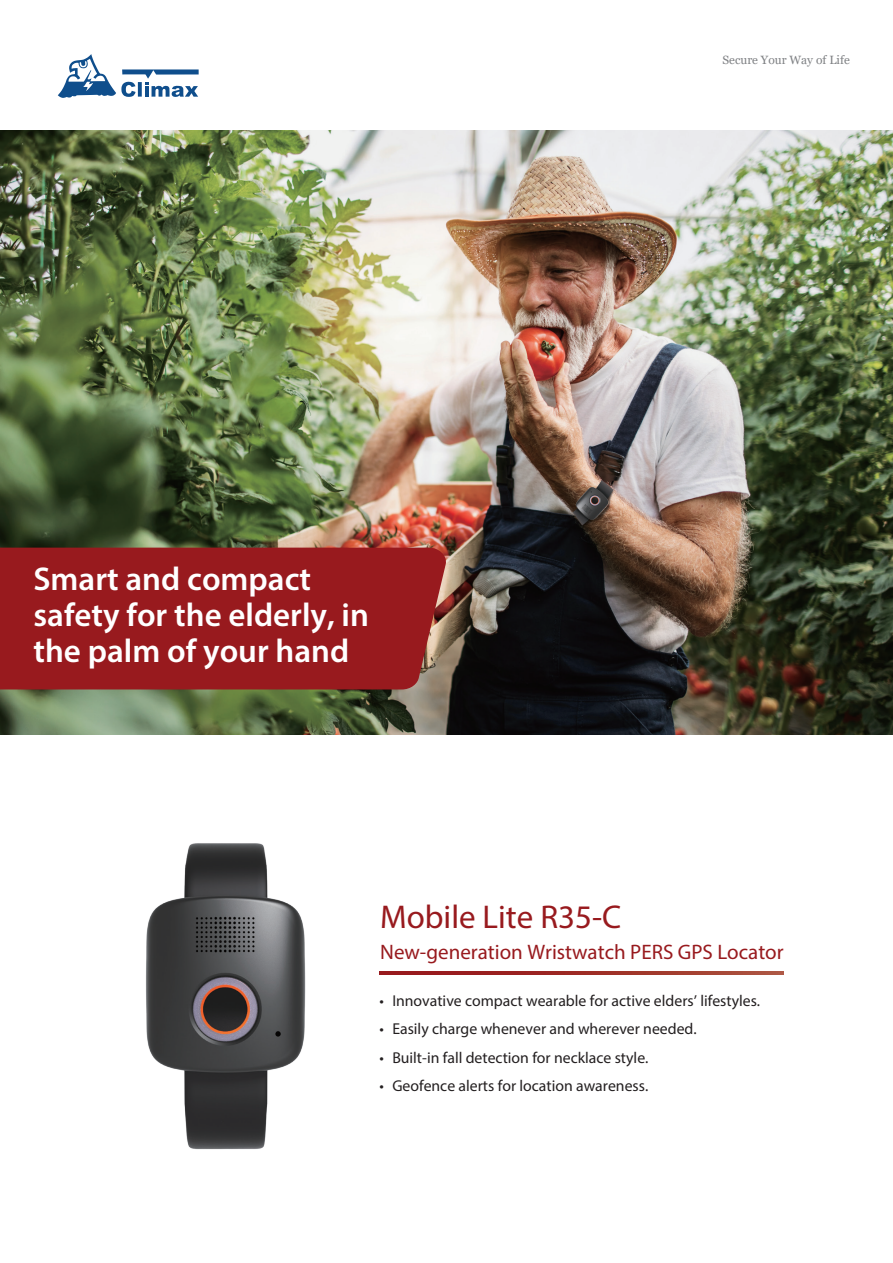
<style>
.page{position:relative;width:893px;height:1263px;background:#fff}
.page>*{position:absolute;margin:0;border:0;box-sizing:border-box;transform-origin:0 0}
.t1{font:600 33px/36px "Myriad Pro";color:#fff}
.t2{font:33px "Myriad Pro";color:#981a1e}
.t3{font:21px "Myriad Pro";color:#981a1e}
.t4{font:15.75px "Myriad Pro";color:#231f20}
.t5{font:12px "Georgia";color:#808285}
</style>
<div class="page">
<svg style="left:58px;top:54px;width:141px;height:44px"></svg>
<img style="left:0;top:130px;width:892px;height:605px">
<div style="left:1px;top:548px;width:446px;height:141px;background:#981a1e"></div>
<svg style="left:470px;top:971px;width:313px;height:3px"></svg>
<hr style="left:0;top:328px;width:1px;height:464px;background:#606264">
<hr style="left:892px;top:0;width:1px;height:881px;background:#606264">
<img style="left:0;top:765px;width:470px;height:385px">
<p class="t5" style="left:722px;top:53px;width:129px">Secure Your Way of Life</p>
<h1 class="t1" style="left:34px;top:560px;width:337px">Smart and compact safety for the elderly, in the palm of your hand</h1>
<h1 class="t2" style="left:380px;top:897px;width:243px">Mobile Lite R35-C</h1>
<h2 class="t3" style="left:380px;top:939px;width:405px">New-generation Wristwatch PERS GPS Locator</h2>
<p class="t4" style="left:380px;top:991px;width:382px">• Innovative compact wearable for active elders’ lifestyles.</p>
<p class="t4" style="left:380px;top:1019px;width:319px">• Easily charge whenever and wherever needed.</p>
<p class="t4" style="left:380px;top:1048px;width:270px">• Built-in fall detection for necklace style.</p>
<p class="t4" style="left:380px;top:1076px;width:270px">• Geofence alerts for location awareness.</p>
</div>
